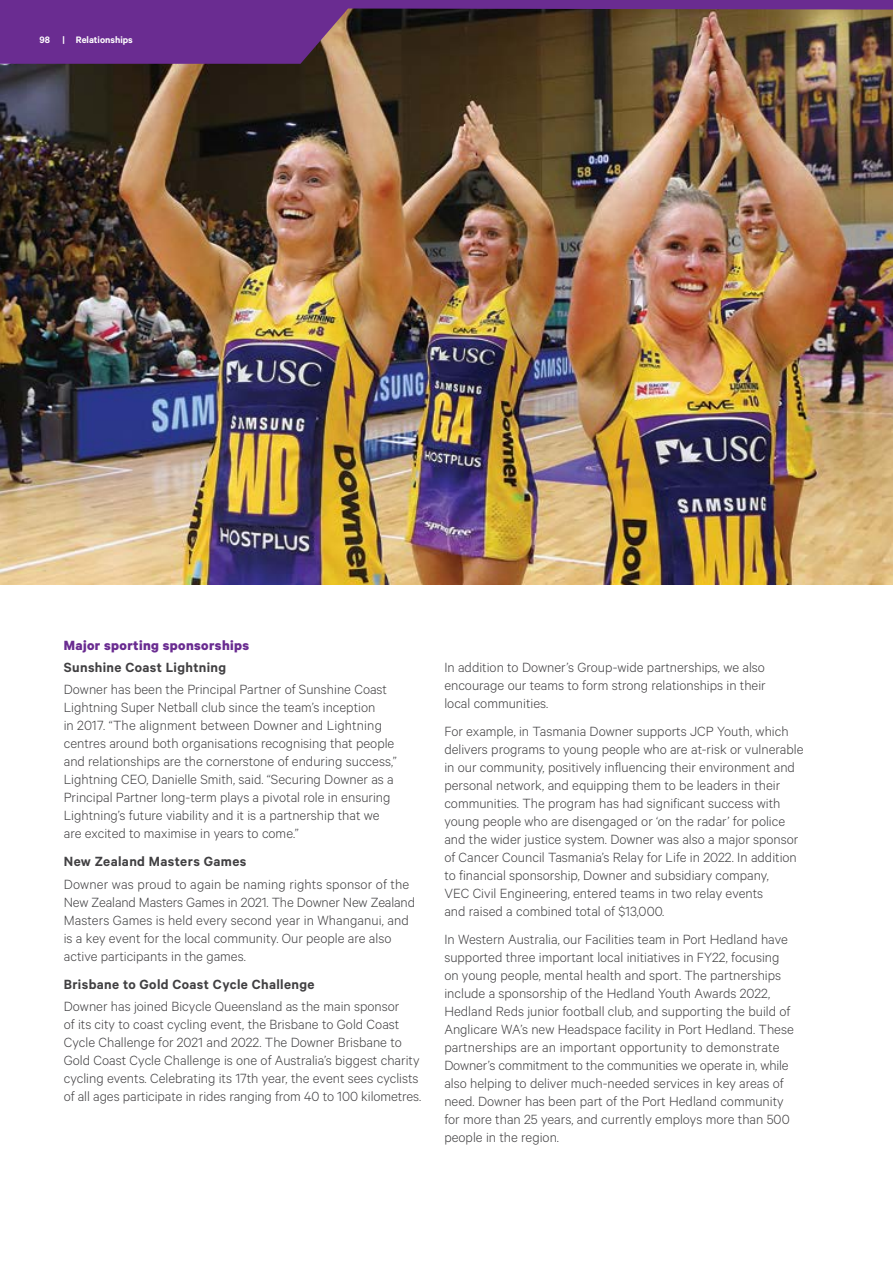
<style>
.page{position:relative;width:893px;height:1263px;background:#fff}
.page>*{position:absolute;margin:0;border:0;box-sizing:border-box;transform-origin:0 0}
.t1{font:300 15px/18px "Calibre";color:#414042}
.t2{font:600 15px "Calibre";letter-spacing:.025em;color:#414042}
.t3{font:700 15px "Calibre";letter-spacing:.025em;color:#6a2c91}
.t4{font:600 10.5px "Calibre";color:#fff}
</style>
<div class="page">
<img style="left:0;top:64px;width:893px;height:521px">
<svg style="left:0;top:0;width:893px;height:64px;background:#5f395a"></svg>
<p class="t4" style="left:40px;top:33px;width:95px">98 | Relationships</p>
<p class="t3" style="left:64px;top:636px;width:187px">Major sporting sponsorships</p>
<p class="t2" style="left:64px;top:658px;width:164px">Sunshine Coast Lightning</p>
<p class="t1" style="left:64px;top:680px;width:334px">Downer has been the Principal Partner of Sunshine Coast Lightning Super Netball club since the team’s inception<br>in 2017. “The alignment between Downer and Lightning centres around both organisations recognising that people and relationships are the cornerstone of enduring success,” Lightning CEO, Danielle Smith, said. “Securing Downer as a Principal Partner long-term plays a pivotal role in ensuring Lightning’s future viability and it is a partnership that we are excited to maximise in years to come.”</p>
<p class="t2" style="left:64px;top:853px;width:184px">New Zealand Masters Games</p>
<p class="t1" style="left:64px;top:874px;width:353px">Downer was proud to again be naming rights sponsor of the New Zealand Masters Games in 2021. The Downer New Zealand Masters Games is held every second year in Whanganui, and is a key event for the local community. Our people are also active participants in the games.</p>
<p class="t2" style="left:64px;top:975px;width:252px">Brisbane to Gold Coast Cycle Challenge</p>
<p class="t1" style="left:64px;top:997px;width:359px">Downer has joined Bicycle Queensland as the main sponsor<br>of its city to coast cycling event, the Brisbane to Gold Coast Cycle Challenge for 2021 and 2022. The Downer Brisbane to Gold Coast Cycle Challenge is one of Australia’s biggest charity cycling events. Celebrating its 17th year, the event sees cyclists of all ages participate in rides ranging from 40 to 100 kilometres.</p>
<p class="t1" style="left:444px;top:658px;width:323px;text-align:justify">In addition to Downer’s Group-wide partnerships, we also encourage our teams to form strong relationships in their local communities.</p>
<p class="t1" style="left:444px;top:722px;width:361px">For example, in Tasmania Downer supports JCP Youth, which delivers programs to young people who are at-risk or vulnerable in our community, positively influencing their environment and personal network, and equipping them to be leaders in their communities. The program has had significant success with young people who are disengaged or ‘on the radar’ for police and the wider justice system. Downer was also a major sponsor of Cancer Council Tasmania’s Relay for Life in 2022. In addition to financial sponsorship, Downer and subsidiary company,<br>VEC Civil Engineering, entered teams in two relay events<br>and raised a combined total of $13,000.</p>
<p class="t1" style="left:444px;top:930px;width:351px">In Western Australia, our Facilities team in Port Hedland have supported three important local initiatives in FY22, focusing on young people, mental health and sport. The partnerships include a sponsorship of the Hedland Youth Awards 2022, Hedland Reds junior football club, and supporting the build of Anglicare WA’s new Headspace facility in Port Hedland. These partnerships are an important opportunity to demonstrate Downer’s commitment to the communities we operate in, while also helping to deliver much-needed services in key areas of need. Downer has been part of the Port Hedland community for more than 25 years, and currently employs more than 500 people in the region.</p>
</div>
